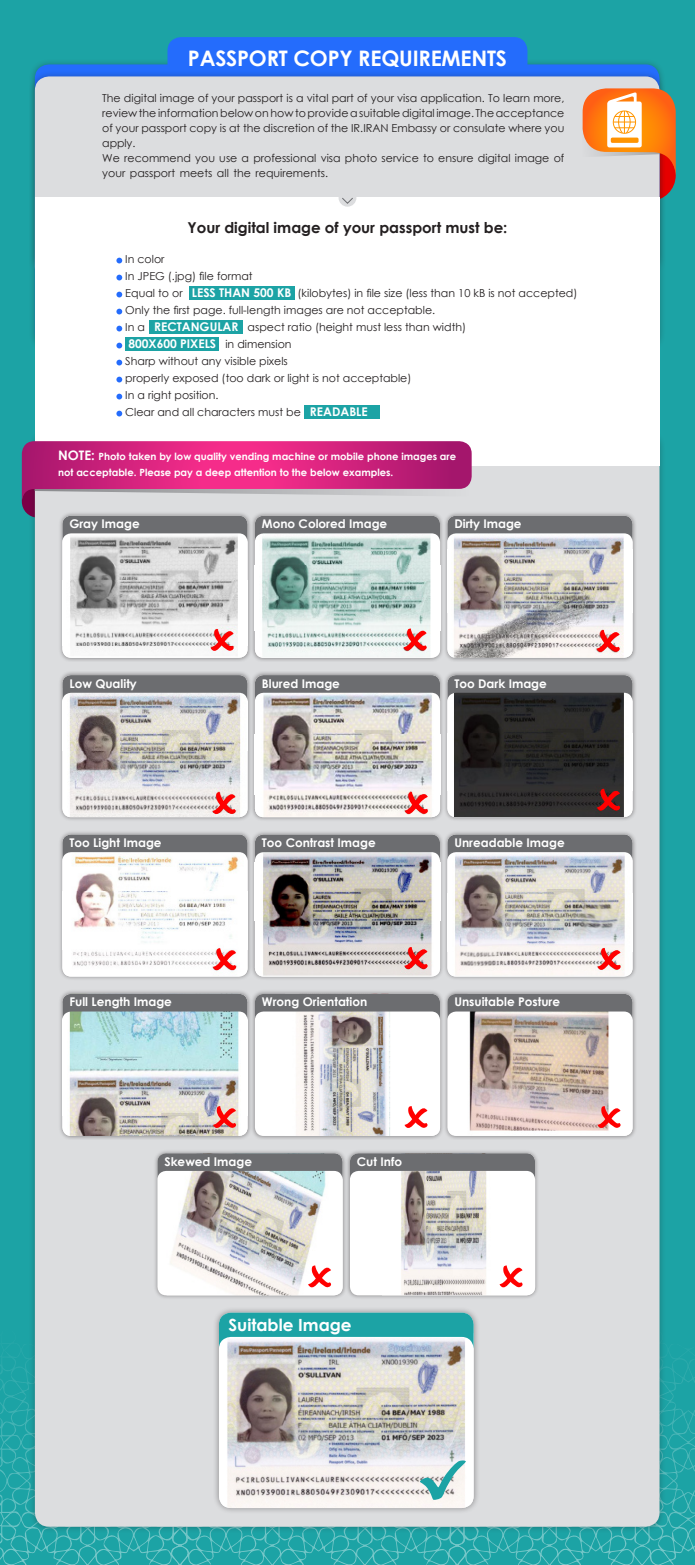
<style>
.page{position:relative;width:695px;height:1565px;background:#fff}
.page>*{position:absolute;margin:0;border:0;box-sizing:border-box;transform-origin:0 0}
.t1{font:700 21.4px "Century Gothic";letter-spacing:-.01em;color:#fff}
.t2{font:700 16.8px "Century Gothic";color:#fff}
.t3{font:700 15px "Century Gothic";color:#231f20}
.t4{font:700 13.1px "Century Gothic";color:#fff}
.t5{font:700 12px "Century Gothic";color:#fff}
.t6{font:11px/15px "Century Gothic";color:#231f20;text-align:justify}
.t7{font:700 10px "Century Gothic";color:#fff}
</style>
<div class="page">
<div style="left:0;top:0;width:694px;height:1565px;background:#1ca3a5"></div>
<svg style="left:484px;top:1357px;width:210px;height:208px"></svg>
<svg style="left:207px;top:1533px;width:277px;height:32px"></svg>
<svg style="left:0;top:1354px;width:207px;height:211px"></svg>
<div style="left:624px;top:150px;width:51px;height:51px;background:#e60000;border-radius:50%"></div>
<div style="left:22px;top:485px;width:31px;height:32px;background:#7b0046;border-radius:50%"></div>
<div style="left:29px;top:427px;width:636px;height:1106px;background:#231f20;opacity:.3"></div>
<div style="left:35px;top:433px;width:624px;height:1093px;background:#dcdddf;border-radius:14px"></div>
<div style="left:167px;top:37px;width:360px;height:33px;background:#246cfc"></div>
<div style="left:29px;top:70px;width:636px;height:203px;background:#231f20;opacity:.3"></div>
<div style="left:35px;top:76px;width:624px;height:122px;background:#dcdddf"></div>
<div style="left:35px;top:198px;width:624px;height:268px;background:#fff"></div>
<div style="left:149px;top:320px;width:93px;height:14px;background:#1ca3a5"></div>
<div style="left:189px;top:286px;width:105px;height:14px;background:#1ca3a5"></div>
<div style="left:126px;top:337px;width:93px;height:14px;background:#1ca3a5"></div>
<div style="left:304px;top:405px;width:76px;height:14px;background:#1ca3a5"></div>
<svg style="left:116px;top:258px;width:6px;height:5px"></svg>
<svg style="left:116px;top:275px;width:6px;height:5px"></svg>
<svg style="left:116px;top:292px;width:6px;height:5px"></svg>
<svg style="left:116px;top:309px;width:6px;height:5px"></svg>
<svg style="left:116px;top:326px;width:6px;height:5px"></svg>
<svg style="left:116px;top:343px;width:6px;height:5px"></svg>
<svg style="left:116px;top:360px;width:6px;height:5px"></svg>
<svg style="left:116px;top:377px;width:6px;height:5px"></svg>
<svg style="left:116px;top:394px;width:6px;height:5px"></svg>
<svg style="left:116px;top:411px;width:6px;height:5px"></svg>
<svg style="left:581px;top:88px;width:94px;height:88px;background:#f0a56f"></svg>
<svg style="left:22px;top:441px;width:449px;height:60px;background:#cf448d"></svg>
<div style="left:58px;top:511px;width:194px;height:151px;background:#231f20;opacity:.45"></div>
<img style="left:62px;top:542px;width:185px;height:116px">
<svg style="left:62px;top:516px;width:185px;height:26px;background:#929294"></svg>
<div style="left:250px;top:511px;width:194px;height:151px;background:#231f20;opacity:.45"></div>
<img style="left:255px;top:542px;width:185px;height:116px">
<svg style="left:255px;top:516px;width:185px;height:26px;background:#939798"></svg>
<div style="left:443px;top:511px;width:194px;height:151px;background:#231f20;opacity:.45"></div>
<img style="left:447px;top:542px;width:185px;height:116px">
<svg style="left:447px;top:516px;width:185px;height:26px;background:#939599"></svg>
<svg style="left:210px;top:626px;width:25px;height:31px"></svg>
<svg style="left:403px;top:626px;width:25px;height:31px"></svg>
<svg style="left:596px;top:627px;width:25px;height:31px"></svg>
<div style="left:58px;top:671px;width:194px;height:150px;background:#231f20;opacity:.45"></div>
<img style="left:62px;top:701px;width:185px;height:112px">
<img style="left:64px;top:813px;width:182px;height:4px">
<svg style="left:62px;top:675px;width:185px;height:26px;background:#8e8f93"></svg>
<div style="left:250px;top:671px;width:194px;height:150px;background:#231f20;opacity:.45"></div>
<img style="left:255px;top:701px;width:185px;height:116px">
<svg style="left:255px;top:675px;width:185px;height:26px;background:#8c8e92"></svg>
<div style="left:443px;top:671px;width:194px;height:150px;background:#231f20;opacity:.45"></div>
<img style="left:447px;top:701px;width:185px;height:116px">
<svg style="left:447px;top:675px;width:185px;height:26px;background:#5c5d5f"></svg>
<svg style="left:212px;top:789px;width:25px;height:31px"></svg>
<svg style="left:404px;top:789px;width:26px;height:31px"></svg>
<svg style="left:596px;top:786px;width:26px;height:31px"></svg>
<div style="left:58px;top:830px;width:194px;height:151px;background:#231f20;opacity:.45"></div>
<img style="left:62px;top:861px;width:185px;height:115px">
<svg style="left:62px;top:834px;width:185px;height:27px;background:#9c9b9a"></svg>
<div style="left:250px;top:830px;width:194px;height:151px;background:#231f20;opacity:.45"></div>
<img style="left:255px;top:861px;width:185px;height:115px">
<svg style="left:255px;top:834px;width:185px;height:27px"></svg>
<div style="left:443px;top:830px;width:194px;height:151px;background:#231f20;opacity:.45"></div>
<img style="left:447px;top:861px;width:185px;height:115px">
<svg style="left:447px;top:834px;width:185px;height:27px;background:#929498"></svg>
<svg style="left:213px;top:945px;width:25px;height:31px"></svg>
<svg style="left:404px;top:944px;width:25px;height:31px"></svg>
<svg style="left:597px;top:945px;width:25px;height:31px"></svg>
<div style="left:58px;top:989px;width:194px;height:151px;background:#231f20;opacity:.45"></div>
<img style="left:62px;top:1020px;width:185px;height:116px">
<svg style="left:62px;top:994px;width:185px;height:26px;background:#839093"></svg>
<div style="left:250px;top:989px;width:194px;height:151px;background:#231f20;opacity:.45"></div>
<div style="left:255px;top:994px;width:185px;height:142px;background:#fff;border-radius:9px"></div>
<img style="left:296px;top:1020px;width:144px;height:116px">
<svg style="left:255px;top:994px;width:185px;height:26px"></svg>
<div style="left:443px;top:989px;width:194px;height:151px;background:#231f20;opacity:.45"></div>
<div style="left:447px;top:994px;width:185px;height:142px;background:#fff;border-radius:9px"></div>
<img style="left:469px;top:1020px;width:163px;height:116px">
<svg style="left:447px;top:994px;width:185px;height:26px;background:#8f8e8f"></svg>
<svg style="left:213px;top:1103px;width:25px;height:31px"></svg>
<svg style="left:404px;top:1103px;width:25px;height:31px"></svg>
<svg style="left:597px;top:1103px;width:25px;height:31px"></svg>
<div style="left:153px;top:1149px;width:194px;height:150px;background:#231f20;opacity:.45"></div>
<div style="left:157px;top:1153px;width:185px;height:142px;background:#fff;border-radius:9px"></div>
<img style="left:170px;top:1179px;width:172px;height:116px">
<svg style="left:157px;top:1153px;width:185px;height:26px;background:#8a8d90"></svg>
<div style="left:345px;top:1149px;width:194px;height:150px;background:#231f20;opacity:.45"></div>
<div style="left:350px;top:1153px;width:185px;height:142px;background:#fff;border-radius:9px"></div>
<img style="left:401px;top:1179px;width:134px;height:116px">
<svg style="left:350px;top:1153px;width:185px;height:26px"></svg>
<svg style="left:308px;top:1263px;width:25px;height:30px"></svg>
<svg style="left:499px;top:1263px;width:25px;height:30px"></svg>
<div style="left:212px;top:1306px;width:268px;height:208px;background:#231f20;opacity:.45"></div>
<img style="left:219px;top:1349px;width:254px;height:159px">
<svg style="left:219px;top:1312px;width:254px;height:37px;background:#5bb4b8"></svg>
<svg style="left:418px;top:1460px;width:48px;height:40px;background:#bad9d8"></svg>
<div style="left:338px;top:189px;width:18px;height:18px;background:#dcdddf;border-radius:50%"></div>
<svg style="left:341px;top:198px;width:12px;height:7px"></svg>
<p class="t1" style="left:188px;top:42px;width:320px">PASSPORT COPY REQUIREMENTS</p>
<p class="t6" style="left:102px;top:90px;width:463px">The digital image of your passport ais vital part of your visa application. To learn more, reviewtheinformationbelowonhowtoprovideasuitabledigitalimage.Theacceptance of your passport copy is at the discretion of the IR.IRAN Embassy or consulate where you apply.</p>
<p class="t6" style="left:102px;top:150px;width:463px">We recommend you use a professional visa photo service to ensure digital image of your passport meets all the requirements.</p>
<p class="t3" style="left:187px;top:216px;width:321px">Your digital image of your passport must be:</p>
<p class="t6" style="left:125px;top:252px;width:41px">In color</p>
<p class="t6" style="left:125px;top:269px;width:129px">In JPEG (.jpg) file format</p>
<p class="t5" style="left:192px;top:284px;width:101px">LESS THAN 500 KB</p>
<p class="t6" style="left:297px;top:286px;width:281px">(kilobytes) in file size (less than 10 kB is not accepted(</p>
<p class="t6" style="left:125px;top:286px;width:59px">Equal to or</p>
<p class="t6" style="left:125px;top:303px;width:311px">Only the first page. full-length images are not acceptable.</p>
<p class="t6" style="left:247px;top:320px;width:220px">aspect ratio (height must less than width(</p>
<p class="t5" style="left:154px;top:318px;width:86px">RECTANGULAR</p>
<p class="t6" style="left:125px;top:320px;width:21px">Ina</p>
<p class="t5" style="left:128px;top:335px;width:89px">800X600 PIXELS</p>
<p class="t6" style="left:125px;top:354px;width:164px">Sharp without any visible pixels</p>
<p class="t6" style="left:125px;top:371px;width:288px">properly exposed (too dark or light is not acceptable(</p>
<p class="t6" style="left:125px;top:388px;width:95px">In a right position.</p>
<p class="t5" style="left:310px;top:403px;width:59px">READABLE</p>
<p class="t6" style="left:225px;top:337px;width:68px">in dimension</p>
<p class="t6" style="left:125px;top:405px;width:177px">Clear and all characters must be</p>
<p class="t7" style="left:98px;top:448px;width:359px">Photo taken by low quality vending machine or mobile phone images are</p>
<p class="t4" style="left:58px;top:445px;width:38px">NOTE:</p>
<p class="t7" style="left:58px;top:464px;width:336px">not acceptable. Please pay a deep attention to the below examples.</p>
<p class="t5" style="left:69px;top:515px;width:72px">Gray Image</p>
<p class="t5" style="left:262px;top:515px;width:127px">Mono Colored Image</p>
<p class="t5" style="left:454px;top:515px;width:69px">Dirty Image</p>
<p class="t5" style="left:69px;top:674px;width:69px">Low Quality</p>
<p class="t5" style="left:262px;top:674px;width:80px">Blured Image</p>
<p class="t5" style="left:454px;top:674px;width:94px">Too Dark Image</p>
<p class="t5" style="left:69px;top:833px;width:94px">Too Light Image</p>
<p class="t5" style="left:262px;top:833px;width:115px">Too Contrast Image</p>
<p class="t5" style="left:454px;top:833px;width:112px">Unreadable Image</p>
<p class="t5" style="left:69px;top:993px;width:104px">Full Length Image</p>
<p class="t5" style="left:262px;top:993px;width:107px">Wrong Orientation</p>
<p class="t5" style="left:454px;top:993px;width:107px">Unsuitable Posture</p>
<p class="t5" style="left:164px;top:1152px;width:89px">Skewed Image</p>
<p class="t5" style="left:357px;top:1152px;width:47px">Cut Info</p>
<p class="t2" style="left:228px;top:1311px;width:125px">Suitable Image</p>
</div>
